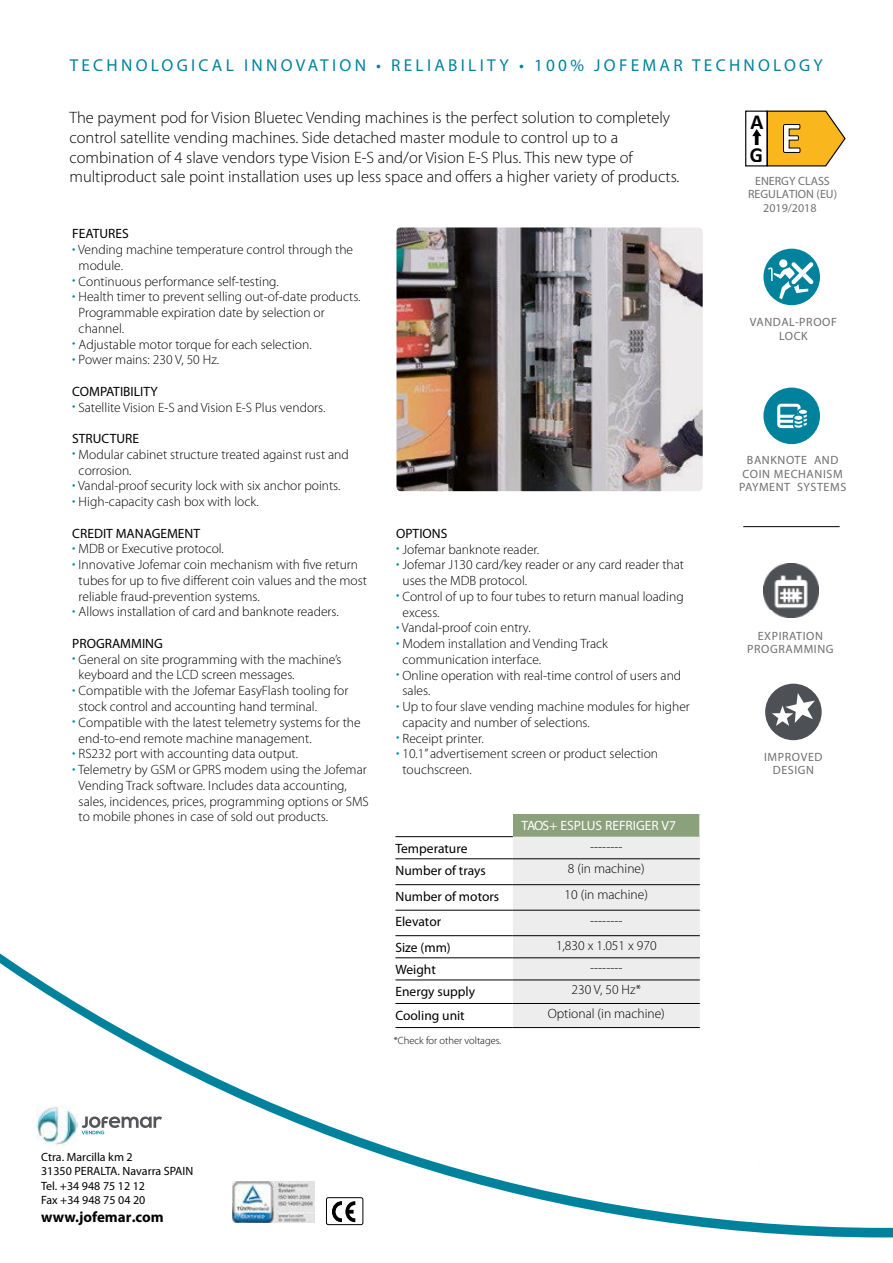
<style>
.page{position:relative;width:893px;height:1263px;background:#fff}
.page>*{position:absolute;margin:0;border:0;box-sizing:border-box;transform-origin:0 0}
.t1{font:700 21.45px "Calibri";color:#000100;scale:.96 1}
.t2{font:700 21.45px "Calibri";color:#000100}
.t3{font:17.25px "Myriad Pro";letter-spacing:.19em;color:#00829d}
.t4{font:300 16.5px/19.8px "Myriad Pro";color:#000}
.t5{font:700 15px "Myriad Pro";color:#000}
.t6{font:300 13.5px/15.8px "Myriad Pro";color:#000}
.t7{font:13.5px "Myriad Pro";color:#000}
.t8{font:13.5px "Myriad Pro";color:#fff}
.t9{font:12px/13.5px "Myriad Pro";letter-spacing:.05em;color:#706f6f;text-align:center}
.t10{font:12px/14.4px "Myriad Pro";color:#000}
.t11{font:12px/13.5px "Myriad Pro";color:#707172;text-align:center}
.t12{font:300 10.5px "Myriad Pro";color:#000}
.s1{color:#00829d}
</style>
<div class="page">
<svg style="left:763px;top:249px;width:57px;height:56px"></svg>
<svg style="left:763px;top:388px;width:57px;height:56px"></svg>
<svg style="left:0;top:909px;width:893px;height:328px"></svg>
<svg style="left:756px;top:1153px;width:37px;height:34px"></svg>
<div style="left:748px;top:1148px;width:56px;height:42px;border:1px solid #fff;border-radius:3px"></div>
<svg style="left:230px;top:1179px;width:86px;height:46px"></svg>
<img style="left:232px;top:1181px;width:82px;height:41px">
<div style="left:326px;top:1197px;width:37px;height:28px;border:1px solid #000;border-radius:2px"></div>
<svg style="left:332px;top:1201px;width:24px;height:21px"></svg>
<hr style="left:395px;top:836px;width:118px;height:1px;background:#000">
<hr style="left:395px;top:858px;width:118px;height:1px;background:#000">
<hr style="left:395px;top:884px;width:118px;height:1px;background:#000">
<hr style="left:395px;top:910px;width:118px;height:1px;background:#000">
<hr style="left:395px;top:935px;width:118px;height:1px;background:#000">
<hr style="left:395px;top:957px;width:118px;height:1px;background:#000">
<hr style="left:395px;top:980px;width:118px;height:1px;background:#000">
<hr style="left:395px;top:1003px;width:118px;height:1px;background:#000">
<hr style="left:395px;top:1027px;width:118px;height:1px;background:#000">
<hr style="left:513px;top:1027px;width:187px;height:1px;background:#000">
<svg style="left:513px;top:814px;width:188px;height:213px;background:#dcdeda"></svg>
<hr style="left:513px;top:980px;width:187px;height:1px;background:#000">
<hr style="left:513px;top:1003px;width:187px;height:1px;background:#000">
<img style="left:396px;top:227px;width:307px;height:264px">
<img style="left:37px;top:1105px;width:40px;height:41px">
<svg style="left:82px;top:1116px;width:80px;height:18px"></svg>
<img style="left:764px;top:563px;width:54px;height:55px">
<hr style="left:743px;top:526px;width:97px;height:1px;background:#000">
<svg style="left:765px;top:684px;width:57px;height:56px"></svg>
<div style="left:745px;top:111px;width:23px;height:55px;border:1px solid #000100"></div>
<svg style="left:753px;top:110px;width:93px;height:57px"></svg>
<p class="t3" style="left:70px;top:55px;width:755px">TECHNOLOGICAL INNOVATION • RELIABILITY • 100% JOFEMAR TECHNOLOGY</p>
<p class="t4" style="left:69px;top:108px;width:612px">The payment pod for Vision Bluetec Vending machines is the perfect solution to completely control satellite vending machines. Side detached master module to control up to a combination of 4 slave vendors type Vision E-S and/or Vision E-S Plus. This new type of multiproduct sale point installation uses up less space and offers a higher variety of products.</p>
<p class="t7" style="left:72px;top:225px;width:58px">FEATURES</p>
<p class="t6" style="left:79px;top:242px;width:276px;text-indent:-6px"><span class="s1">•</span> Vending machine temperature control through the module.</p>
<p class="t6" style="left:72px;top:273px;width:208px"><span class="s1">•</span> Continuous performance self-testing.</p>
<p class="t6" style="left:79px;top:289px;width:283px;text-indent:-6px"><span class="s1">•</span> Health timer to prevent selling out-of-date products.<br>Programmable expiration date by selection or channel.</p>
<p class="t6" style="left:72px;top:336px;width:241px"><span class="s1">•</span> Adjustable motor torque for each selection.</p>
<p class="t6" style="left:72px;top:352px;width:149px"><span class="s1">•</span> Power mains: 230 V, 50 Hz.</p>
<p class="t7" style="left:72px;top:383px;width:87px">COMPATIBILITY</p>
<p class="t6" style="left:72px;top:399px;width:255px"><span class="s1">•</span> Satellite Vision E-S and Vision E-S Plus vendors.</p>
<p class="t7" style="left:72px;top:430px;width:68px">STRUCTURE</p>
<p class="t6" style="left:79px;top:447px;width:272px;text-indent:-6px"><span class="s1">•</span> Modular cabinet structure treated against rust and corrosion.</p>
<p class="t6" style="left:72px;top:478px;width:270px"><span class="s1">•</span> Vandal-proof security lock with six anchor points.</p>
<p class="t6" style="left:72px;top:494px;width:188px"><span class="s1">•</span> High-capacity cash box with lock.</p>
<p class="t7" style="left:72px;top:525px;width:129px">CREDIT MANAGEMENT</p>
<p class="t6" style="left:72px;top:541px;width:153px"><span class="s1">•</span> MDB or Executive protocol.</p>
<p class="t6" style="left:79px;top:557px;width:290px;text-indent:-6px"><span class="s1">•</span> Innovative Jofemar coin mechanism with five return tubes for up to five different coin values and the most reliable fraud-prevention systems.</p>
<p class="t6" style="left:72px;top:604px;width:268px"><span class="s1">•</span> Allows installation of card and banknote readers.</p>
<p class="t7" style="left:72px;top:635px;width:92px">PROGRAMMING</p>
<p class="t6" style="left:79px;top:651px;width:264px;text-indent:-6px"><span class="s1">•</span> General on site programming with the machine’s keyboard and the LCD screen messages.</p>
<p class="t6" style="left:79px;top:683px;width:271px;text-indent:-6px"><span class="s1">•</span> Compatible with the Jofemar EasyFlash tooling for stock control and accounting hand terminal.</p>
<p class="t6" style="left:79px;top:715px;width:284px;text-indent:-6px"><span class="s1">•</span> Compatible with the latest telemetry systems for the end-to-end remote machine management.</p>
<p class="t6" style="left:72px;top:746px;width:227px"><span class="s1">•</span> RS232 port with accounting data output.</p>
<p class="t6" style="left:79px;top:762px;width:292px;text-indent:-6px"><span class="s1">•</span> Telemetry by GSM or GPRS modem using the Jofemar Vending Track software. Includes data accounting, sales, incidences, prices, programming options or SMS to mobile phones in case of sold out products.</p>
<p class="t7" style="left:396px;top:525px;width:53px">OPTIONS</p>
<p class="t6" style="left:396px;top:541px;width:145px"><span class="s1">•</span> Jofemar banknote reader.</p>
<p class="t6" style="left:403px;top:557px;width:283px;text-indent:-6px"><span class="s1">•</span> Jofemar J130 card/key reader or any card reader that uses the MDB protocol.</p>
<p class="t6" style="left:403px;top:589px;width:283px;text-indent:-6px"><span class="s1">•</span> Control of up to four tubes to return manual loading excess.</p>
<p class="t6" style="left:396px;top:620px;width:136px"><span class="s1">•</span> Vandal-proof coin entry.</p>
<p class="t6" style="left:403px;top:636px;width:207px;text-indent:-6px"><span class="s1">•</span> Modem installation and Vending Track communication interface.</p>
<p class="t6" style="left:403px;top:667px;width:280px;text-indent:-6px"><span class="s1">•</span> Online operation with real-time control of users and sales.</p>
<p class="t6" style="left:403px;top:699px;width:289px;text-indent:-6px"><span class="s1">•</span> Up to four slave vending machine modules for higher capacity and number of selections.</p>
<p class="t6" style="left:396px;top:730px;width:89px"><span class="s1">•</span> Receipt printer.</p>
<p class="t6" style="left:403px;top:746px;width:257px;text-indent:-6px"><span class="s1">•</span> 10.1” advertisement screen or product selection touchscreen.</p>
<p class="t8" style="left:521px;top:818px;width:156px">TAOS + ESPLUS REFRIGER V7</p>
<p class="t7" style="left:395px;top:840px;width:73px">Temperature</p>
<p class="t6" style="left:590px;top:839px;width:34px">--------</p>
<p class="t7" style="left:395px;top:862px;width:92px">Number of trays</p>
<p class="t6" style="left:568px;top:861px;width:78px">8 (in machine)</p>
<p class="t7" style="left:395px;top:888px;width:105px">Number of motors</p>
<p class="t6" style="left:565px;top:887px;width:85px">10 (in machine)</p>
<p class="t7" style="left:395px;top:913px;width:47px">Elevator</p>
<p class="t6" style="left:590px;top:912px;width:34px">--------</p>
<p class="t7" style="left:395px;top:939px;width:57px">Size (mm)</p>
<p class="t6" style="left:556px;top:938px;width:102px">1,830 x 1.051 x 970</p>
<p class="t7" style="left:395px;top:961px;width:42px">Weight</p>
<p class="t6" style="left:590px;top:960px;width:34px">--------</p>
<p class="t7" style="left:395px;top:983px;width:81px">Energy supply</p>
<p class="t6" style="left:572px;top:982px;width:71px">230 V, 50 Hz*</p>
<p class="t7" style="left:395px;top:1007px;width:71px">Cooling unit</p>
<p class="t6" style="left:548px;top:1006px;width:119px">Optional (in machine)</p>
<p class="t12" style="left:394px;top:1035px;width:109px">*Check for other voltages.</p>
<p class="t10" style="left:41px;top:1149px;width:154px">Ctra. Marcilla km 2<br>31350 PERALTA. Navarra SPAIN<br>Tel. +34 948 75 12 12<br>Fax +34 948 75 04 20</p>
<p class="t5" style="left:41px;top:1207px;width:124px">www.jofemar.com</p>
<h1 class="t2" style="left:750px;top:108px;width:15px">A</h1>
<h1 class="t1" style="left:749px;top:141px;width:15px">G</h1>
<p class="t11" style="left:748px;top:174px;width:90px">ENERGY CLASS<br>REGULATION (EU)<br>2019/2018</p>
<p class="t9" style="left:750px;top:315px;width:89px">VANDAL-PROOF<br>LOCK</p>
<p class="t9" style="left:739px;top:453px;width:109px">BANKNOTE AND<br>COIN MECHANISM<br>PAYMENT SYSTEMS</p>
<p class="t9" style="left:747px;top:629px;width:88px">EXPIRATION<br>PROGRAMMING</p>
<p class="t9" style="left:764px;top:750px;width:60px">IMPROVED<br>DESIGN</p>
</div>
